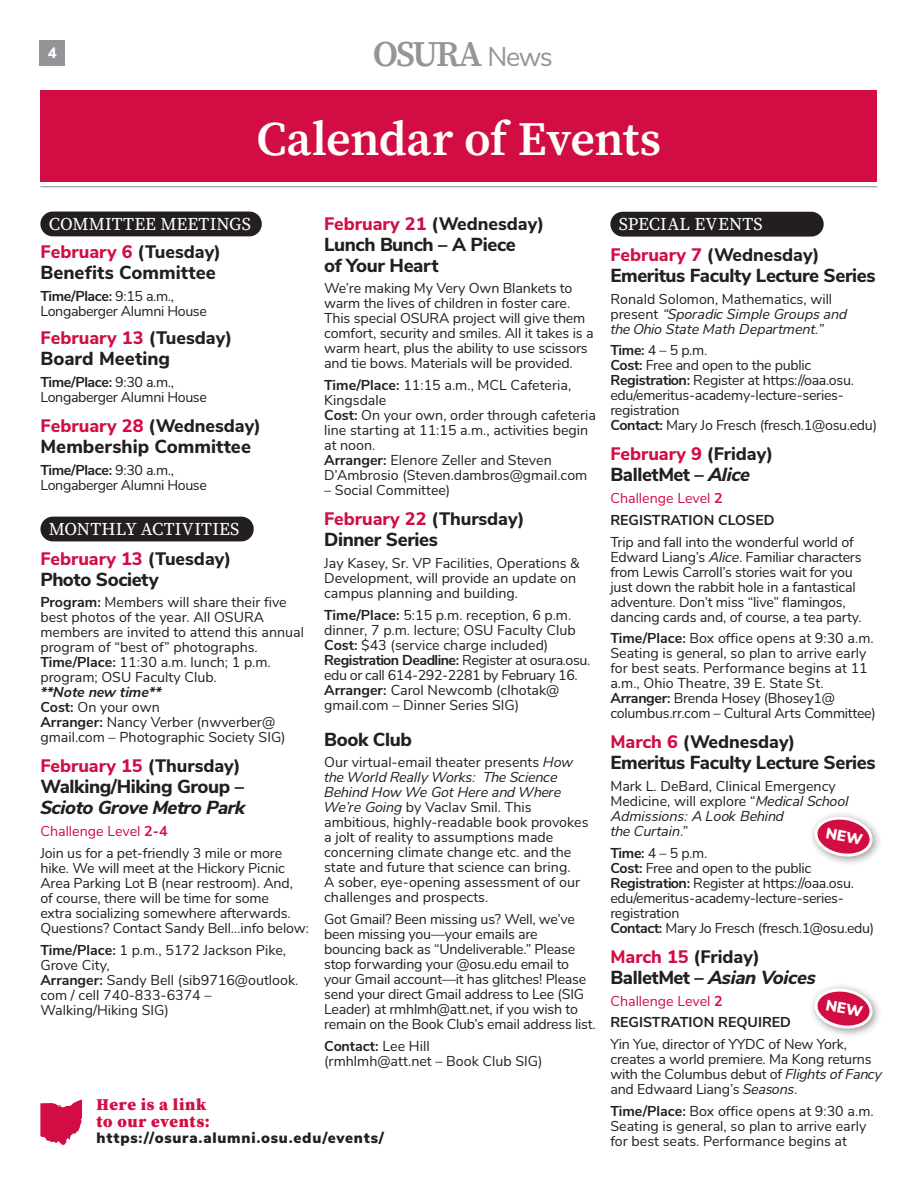
<style>
.page{position:relative;width:918px;height:1188px;background:#fff}
.page>*{position:absolute;margin:0;border:0;box-sizing:border-box;transform-origin:0 0}
.t1{font:600 48px "Buckeye Serif";letter-spacing:-.01em;color:#fff}
.t2{font:600 36px "Buckeye Serif";letter-spacing:-.065em;color:#939598}
.t3{font:800 18.75px/21px "Buckeye Sans";letter-spacing:-.02em;color:#231f20}
.t4{font:800 18.75px "Buckeye Sans";color:#231f20}
.t5{font:italic 800 18.75px "Buckeye Sans";letter-spacing:-.02em;color:#231f20}
.t6{font:800 18px "Buckeye Sans";color:#d20d44}
.t7{font:800 18px "Buckeye Sans";color:#231f20}
.t8{font:18px "Buckeye Serif";letter-spacing:.01em;color:#fff}
.t9{font:900 16.5px/16.5px "Buckeye Serif";letter-spacing:.04em;color:#d20d44}
.t10{font:900 15px "Buckeye Sans";letter-spacing:.05em;color:#231f20}
.t11{font:800 15px "Buckeye Sans";color:#fff}
.t12{font:14.25px/15px "Buckeye Sans";letter-spacing:-.01em;color:#231f20}
.t13{font:italic 14.25px/15px "Buckeye Sans";color:#231f20}
.t14{font:700 14.25px/21.8px "Buckeye Sans";color:#231f20}
.s1{font-family:"Buckeye Sans";font-weight:400;font-size:27px}
.s2{color:#231f20}
.s3{font-weight:700}
.s4{color:#d20d44}
.s5{font-weight:700;font-style:italic}
.s6{font-weight:700;color:#d20d44}
.s7{font-style:italic}
.s8{font-style:normal}
.s9{font-weight:400;color:#d20d44}
</style>
<div class="page">
<div style="left:610px;top:212px;width:214px;height:25px;background:#231f20;border-radius:12px"></div>
<div style="left:40px;top:90px;width:837px;height:92px;background:#d20d44"></div>
<div style="left:40px;top:212px;width:222px;height:24px;background:#231f20;border-radius:12px"></div>
<div style="left:40px;top:517px;width:214px;height:24px;background:#231f20;border-radius:12px"></div>
<div style="left:40px;top:41px;width:25px;height:25px;background:#939598"></div>
<hr style="left:40px;top:186px;width:837px;height:1px;background:#939598">
<svg style="left:40px;top:1099px;width:42px;height:46px"></svg>
<div style="left:809px;top:983px;width:74px;height:56px;background:#231f20;opacity:.5"></div>
<div style="left:809px;top:811px;width:74px;height:56px;background:#231f20;opacity:.5"></div>
<svg style="left:811px;top:985px;width:65px;height:45px"></svg>
<svg style="left:811px;top:813px;width:65px;height:45px"></svg>
<p class="t11" style="left:48px;top:42px;width:10px">4</p>
<h2 class="t2" style="left:373px;top:30px;width:181px">OSURA <span class="s1">News</span></h2>
<h1 class="t1" style="left:256px;top:106px;width:406px">Calendar of Events</h1>
<p class="t8" style="left:49px;top:212px;width:204px">COMMITTEE MEETINGS</p>
<p class="t6" style="left:40px;top:239px;width:182px">February 6 <span class="s2">(Tuesday)</span></p>
<h3 class="t4" style="left:40px;top:259px;width:177px">Benefits Committee</h3>
<p class="t12" style="left:40px;top:287px;width:168px"><span class="s3">Time/Place:</span> 9:15 a.m.,<br>Longaberger Alumni House</p>
<p class="t6" style="left:40px;top:325px;width:193px">February 13 <span class="s2">(Tuesday)</span></p>
<h3 class="t4" style="left:40px;top:345px;width:131px">Board Meeting</h3>
<p class="t12" style="left:40px;top:374px;width:168px"><span class="s3">Time/Place:</span> 9:30 a.m.,<br>Longaberger Alumni House</p>
<p class="t7" style="left:40px;top:413px;width:222px"><span class="s4">February 28</span> (Wednesday)</p>
<h3 class="t4" style="left:40px;top:433px;width:212px">Membership Committee</h3>
<p class="t12" style="left:40px;top:461px;width:168px"><span class="s3">Time/Place:</span> 9:30 a.m.,<br>Longaberger Alumni House</p>
<p class="t8" style="left:49px;top:517px;width:192px">MONTHLY ACTIVITIES</p>
<p class="t6" style="left:40px;top:545px;width:192px">February 13 <span class="s2">(Tuesday)</span></p>
<h3 class="t3" style="left:40px;top:568px;width:120px">Photo Society</h3>
<p class="t12" style="left:40px;top:594px;width:265px"><span class="s3">Program:</span> Members will share their five best photos of the year. All OSURA members are invited to attend this annual program of “best of” photographs.<br><span class="s3">Time/Place:</span> 11:30 a.m. lunch; 1 p.m. program; OSU Faculty Club.</p>
<p class="t12" style="left:40px;top:684px;width:247px"><span class="s5">**Note new time**<br></span><span class="s3">Cost:</span> On your own<br><span class="s3">Arranger:</span> Nancy Verber (nwverber@ gmail.com – Photographic Society SIG)</p>
<p class="t6" style="left:40px;top:753px;width:202px">February 15 <span class="s2">(Thursday)</span></p>
<h3 class="t3" style="left:40px;top:775px;width:205px">Walking/Hiking Group –</h3>
<h3 class="t5" style="left:40px;top:794px;width:207px">Scioto Grove Metro Park</h3>
<p class="t12" style="left:40px;top:819px;width:243px;line-height:21.8px"><span class="s4">Challenge Level</span> <span class="s6">2-4<br></span>Join us for a pet-friendly 3 mile or more</p>
<p class="t12" style="left:40px;top:860px;width:270px">hike. We will meet at the Hickory Picnic Area Parking Lot B (near restroom). And,<br>of course, there will be time for some<br>extra socializing somewhere afterwards.<br>Questions? Contact Sandy Bell…info below:</p>
<p class="t12" style="left:40px;top:941px;width:260px"><span class="s3">Time/Place:</span> 1 p.m., 5172 Jackson Pike,<br>Grove City,<br><span class="s3">Arranger:</span> Sandy Bell (sib9716@outlook. com / cell 740-833-6374 –<br>Walking/Hiking SIG)</p>
<p class="t7" style="left:324px;top:210px;width:221px"><span class="s4">February 21</span> (Wednesday)</p>
<h3 class="t3" style="left:324px;top:232px;width:193px">Lunch Bunch – A Piece of Your Heart</h3>
<p class="t12" style="left:324px;top:280px;width:271px">We’re making My Very Own Blankets to warm the lives of children in foster care.<br>This special OSURA project will give them comfort, security and smiles. All it takes is a warm heart, plus the ability to use scissors and tie bows. Materials will be provided.</p>
<p class="t12" style="left:324px;top:377px;width:273px"><span class="s3">Time/Place:</span> 11:15 a.m., MCL Cafeteria,<br>Kingsdale<br><span class="s3">Cost:</span> On your own, order through cafeteria line starting at 11:15 a.m., activities begin at noon.<br><span class="s3">Arranger:</span> Elenore Zeller and Steven<br>D’Ambrosio (Steven.dambros@gmail.com</p>
<p class="t12" style="left:324px;top:482px;width:128px">– Social Committee)</p>
<p class="t6" style="left:324px;top:506px;width:202px">February 22 <span class="s2">(Thursday)</span></p>
<h3 class="t3" style="left:324px;top:528px;width:115px">Dinner Series</h3>
<p class="t12" style="left:324px;top:554px;width:257px">Jay Kasey, Sr. VP Facilities, Operations &amp;<br>Development, will provide an update on campus planning and building.</p>
<p class="t12" style="left:324px;top:606px;width:268px"><span class="s3">Time/Place:</span> 5:15 p.m. reception, 6 p.m. dinner, 7 p.m. lecture; OSU Faculty Club <span class="s3">Cost:</span> $43 (service charge included)<br><span class="s3">Registration Deadline:</span> Register at osura.osu. edu or call 614-292-2281 by February 16.<br><span class="s3">Arranger:</span> Carol Newcomb (clhotak@ gmail.com – Dinner Series SIG)</p>
<h3 class="t3" style="left:324px;top:727px;width:89px">Book Club</h3>
<p class="t12" style="left:324px;top:754px;width:266px">Our virtual-email theater presents <span class="s7">How the World Really Works: The Science Behind How We Got Here and Where We’re Going</span> by Vaclav Smil. This ambitious, highly-readable book provokes a jolt of reality to assumptions made concerning climate change etc. and the state and future that science can bring.<br>A sober, eye-opening assessment of our challenges and prospects.</p>
<p class="t12" style="left:324px;top:911px;width:273px">Got Gmail? Been missing us? Well, we’ve been missing you—your emails are bouncing back as “Undeliverable.” Please stop forwarding your @osu.edu email to your Gmail account—it has glitches! Please send your direct Gmail address to Lee (SIG Leader) at rmhlmh@att.net, if you wish to remain on the Book Club’s email address list.</p>
<p class="t12" style="left:324px;top:1038px;width:220px"><span class="s3">Contact:</span> Lee Hill<br>(rmhlmh@att.net – Book Club SIG)</p>
<p class="t9" style="left:97px;top:1096px;width:115px">Here is a link to our events:</p>
<p class="t10" style="left:97px;top:1127px;width:289px">https://osura.alumni.osu.edu/events/</p>
<p class="t8" style="left:619px;top:212px;width:146px">SPECIAL EVENTS</p>
<p class="t7" style="left:610px;top:241px;width:211px"><span class="s4">February 7</span> (Wednesday)</p>
<h3 class="t3" style="left:610px;top:264px;width:267px">Emeritus Faculty Lecture Series</h3>
<p class="t13" style="left:610px;top:290px;width:238px"><span class="s8">Ronald Solomon, Mathematics, will present</span> “Sporadic Simple Groups and the Ohio State Math Department.”</p>
<p class="t12" style="left:610px;top:342px;width:268px"><span class="s3">Time:</span> 4 – 5 p.m.<br><span class="s3">Cost:</span> Free and open to the public<br><span class="s3">Registration:</span> Register at https://oaa.osu. edu/emeritus-academy-lecture-series&shy;registration<br><span class="s3">Contact:</span> Mary Jo Fresch (fresch.1@osu.edu)</p>
<p class="t6" style="left:610px;top:441px;width:164px">February 9 <span class="s2">(Friday)</span></p>
<h3 class="t3" style="left:610px;top:463px;width:141px">BalletMet – <span class="s7">Alice</span></h3>
<p class="t14" style="left:610px;top:487px;width:166px"><span class="s9">Challenge Level</span> <span class="s4">2<br></span>REGISTRATION CLOSED</p>
<p class="t12" style="left:610px;top:533px;width:253px">Trip and fall into the wonderful world of Edward Liang’s <span class="s7">Alice</span>. Familiar characters from Lewis Carroll’s stories wait for you just down the rabbit hole in a fantastical adventure. Don’t miss “live” flamingos, dancing cards and, of course, a tea party.</p>
<p class="t12" style="left:610px;top:630px;width:267px"><span class="s3">Time/Place:</span> Box office opens at 9:30 a.m.<br>Seating is general, so plan to arrive early for best seats. Performance begins at 11 a.m., Ohio Theatre, 39 E. State St.<br><span class="s3">Arranger:</span> Brenda Hosey (Bhosey1@ columbus.rr.com – Cultural Arts Committee)</p>
<p class="t7" style="left:610px;top:729px;width:186px"><span class="s4">March 6</span> (Wednesday)</p>
<h3 class="t3" style="left:610px;top:751px;width:267px">Emeritus Faculty Lecture Series</h3>
<p class="t12" style="left:610px;top:778px;width:240px">Mark L. DeBard, Clinical Emergency<br>Medicine, will explore “<span class="s7">Medical School<br>Admissions: A Look Behind<br>the Curtain</span>.”</p>
<p class="t12" style="left:610px;top:845px;width:265px"><span class="s3">Time:</span> 4 – 5 p.m.<br><span class="s3">Cost:</span> Free and open to the public<br><span class="s3">Registration:</span> Register at https://oaa.osu. edu/emeritus-academy-lecture-series&shy;registration<br><span class="s3">Contact:</span> Mary Jo Fresch (fresch.1@osu.edu)</p>
<p class="t7" style="left:610px;top:943px;width:151px"><span class="s4">March 15</span> (Friday)</p>
<h3 class="t5" style="left:610px;top:964px;width:207px"><span class="s8">BalletMet –</span> Asian Voices</h3>
<p class="t14" style="left:610px;top:989px;width:182px"><span class="s9">Challenge Level</span> <span class="s4">2<br></span>REGISTRATION REQUIRED</p>
<p class="t12" style="left:610px;top:1036px;width:273px">Yin Yue, director of YYDC of New York, creates a world premiere. Ma Kong returns with the Columbus debut of <span class="s7">Flights of Fancy </span>and Edwaard Liang’s <span class="s7">Seasons</span>.</p>
<p class="t12" style="left:610px;top:1103px;width:265px"><span class="s3">Time/Place:</span> Box office opens at 9:30 a.m.<br>Seating is general, so plan to arrive early for best seats. Performance begins at</p>
</div>
